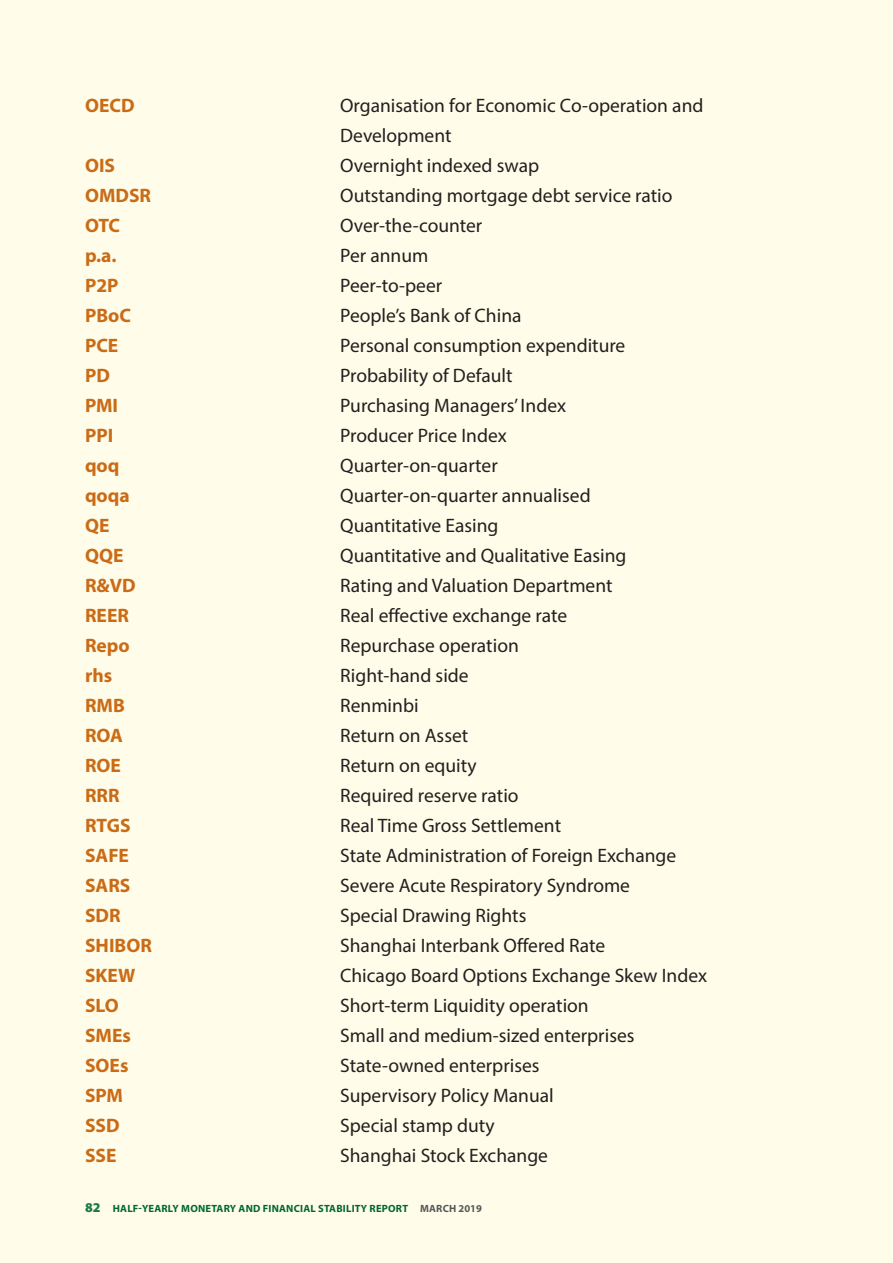
<style>
.page{position:relative;width:893px;height:1263px;background:#fffde9}
.page>*{position:absolute;margin:0;border:0;box-sizing:border-box;transform-origin:0 0}
.t1{font:19.5px/30px "Myriad Pro";color:#231f20}
.t2{font:700 19.5px "Myriad Pro";color:#ca6c17}
.t3{font:700 10.5px "Myriad Pro";letter-spacing:.02em;color:#006734}
.t4{font:700 10.5px "Myriad Pro";color:#57585a}
.s1{font-weight:900;font-size:13.5px;color:#1e7a4d}
.s2{color:#57585a}
</style>
<div class="page">
<p class="t2" style="left:85px;top:93px;width:51px">OECD</p>
<p class="t1" style="left:340px;top:90px;width:365px">Organisation for Economic Co-operation and<br>Development</p>
<p class="t2" style="left:85px;top:153px;width:32px">OIS</p>
<p class="t1" style="left:340px;top:150px;width:200px">Overnight indexed swap</p>
<p class="t2" style="left:85px;top:183px;width:68px">OMDSR</p>
<p class="t1" style="left:340px;top:180px;width:334px">Outstanding mortgage debt service ratio</p>
<p class="t2" style="left:85px;top:213px;width:37px">OTC</p>
<p class="t1" style="left:340px;top:210px;width:144px">Over-the-counter</p>
<p class="t2" style="left:85px;top:243px;width:33px">P.A.</p>
<p class="t1" style="left:340px;top:240px;width:90px">Per annum</p>
<p class="t2" style="left:85px;top:273px;width:35px">P2P</p>
<p class="t1" style="left:340px;top:270px;width:104px">Peer-to-peer</p>
<p class="t2" style="left:85px;top:303px;width:48px">PBOC</p>
<p class="t1" style="left:340px;top:300px;width:183px">People’s Bank of China</p>
<p class="t2" style="left:85px;top:333px;width:35px">PCE</p>
<p class="t1" style="left:340px;top:330px;width:287px">Personal consumption expenditure</p>
<p class="t2" style="left:85px;top:362px;width:26px">PD</p>
<p class="t1" style="left:340px;top:360px;width:174px">Probability of Default</p>
<p class="t2" style="left:85px;top:392px;width:35px">PMI</p>
<p class="t1" style="left:340px;top:390px;width:227px">Purchasing Managers’ Index</p>
<p class="t2" style="left:85px;top:422px;width:30px">PPI</p>
<p class="t1" style="left:340px;top:420px;width:168px">Producer Price Index</p>
<p class="t2" style="left:85px;top:452px;width:36px">QOQ</p>
<p class="t1" style="left:340px;top:450px;width:159px">Quarter-on-quarter</p>
<p class="t2" style="left:85px;top:482px;width:46px">QOQA</p>
<p class="t1" style="left:340px;top:480px;width:252px">Quarter-on-quarter annualised</p>
<p class="t2" style="left:85px;top:512px;width:26px">QE</p>
<p class="t1" style="left:340px;top:510px;width:160px">Quantitative Easing</p>
<p class="t2" style="left:85px;top:542px;width:40px">QQE</p>
<p class="t1" style="left:340px;top:540px;width:288px">Quantitative and Qualitative Easing</p>
<p class="t2" style="left:85px;top:572px;width:52px">R&amp;VD</p>
<p class="t1" style="left:340px;top:570px;width:274px">Rating and Valuation Department</p>
<p class="t2" style="left:85px;top:602px;width:45px">REER</p>
<p class="t1" style="left:340px;top:600px;width:228px">Real effective exchange rate</p>
<p class="t2" style="left:85px;top:632px;width:46px">REPO</p>
<p class="t1" style="left:340px;top:630px;width:180px">Repurchase operation</p>
<p class="t2" style="left:85px;top:662px;width:29px">RHS</p>
<p class="t1" style="left:340px;top:660px;width:130px">Right-hand side</p>
<p class="t2" style="left:85px;top:692px;width:41px">RMB</p>
<p class="t1" style="left:340px;top:690px;width:80px">Renminbi</p>
<p class="t2" style="left:85px;top:722px;width:39px">ROA</p>
<p class="t1" style="left:340px;top:720px;width:130px">Return on Asset</p>
<p class="t2" style="left:85px;top:752px;width:37px">ROE</p>
<p class="t1" style="left:340px;top:750px;width:138px">Return on equity</p>
<p class="t2" style="left:85px;top:782px;width:36px">RRR</p>
<p class="t1" style="left:340px;top:780px;width:180px">Required reserve ratio</p>
<p class="t2" style="left:85px;top:812px;width:47px">RTGS</p>
<p class="t1" style="left:340px;top:810px;width:222px">Real Time Gross Settlement</p>
<p class="t2" style="left:85px;top:842px;width:46px">SAFE</p>
<p class="t1" style="left:340px;top:840px;width:338px">State Administration of Foreign Exchange</p>
<p class="t2" style="left:85px;top:872px;width:47px">SARS</p>
<p class="t1" style="left:340px;top:870px;width:291px">Severe Acute Respiratory Syndrome</p>
<p class="t2" style="left:85px;top:902px;width:37px">SDR</p>
<p class="t1" style="left:340px;top:900px;width:188px">Special Drawing Rights</p>
<p class="t2" style="left:85px;top:932px;width:68px">SHIBOR</p>
<p class="t1" style="left:340px;top:930px;width:267px">Shanghai Interbank Offered Rate</p>
<p class="t2" style="left:85px;top:962px;width:52px">SKEW</p>
<p class="t1" style="left:340px;top:960px;width:368px">Chicago Board Options Exchange Skew Index</p>
<p class="t2" style="left:85px;top:992px;width:35px">SLO</p>
<p class="t1" style="left:340px;top:990px;width:250px">Short-term Liquidity operation</p>
<p class="t2" style="left:85px;top:1022px;width:47px">SMES</p>
<p class="t1" style="left:340px;top:1020px;width:296px">Small and medium-sized enterprises</p>
<p class="t2" style="left:85px;top:1052px;width:45px">SOES</p>
<p class="t1" style="left:340px;top:1050px;width:201px">State-owned enterprises</p>
<p class="t2" style="left:85px;top:1082px;width:40px">SPM</p>
<p class="t1" style="left:340px;top:1080px;width:215px">Supervisory Policy Manual</p>
<p class="t2" style="left:85px;top:1112px;width:36px">SSD</p>
<p class="t1" style="left:340px;top:1110px;width:156px">Special stamp duty</p>
<p class="t2" style="left:85px;top:1142px;width:33px">SSE</p>
<p class="t1" style="left:340px;top:1140px;width:209px">Shanghai Stock Exchange</p>
<p class="t3" style="left:85px;top:1201px;width:352px"><span class="s1">82</span> HALF-YEARLY MONETARY AND FINANCIAL STABILITY REPORT <span class="s2">MARC</span></p>
<p class="t4" style="left:449px;top:1201px;width:34px">H 2019</p>
</div>
